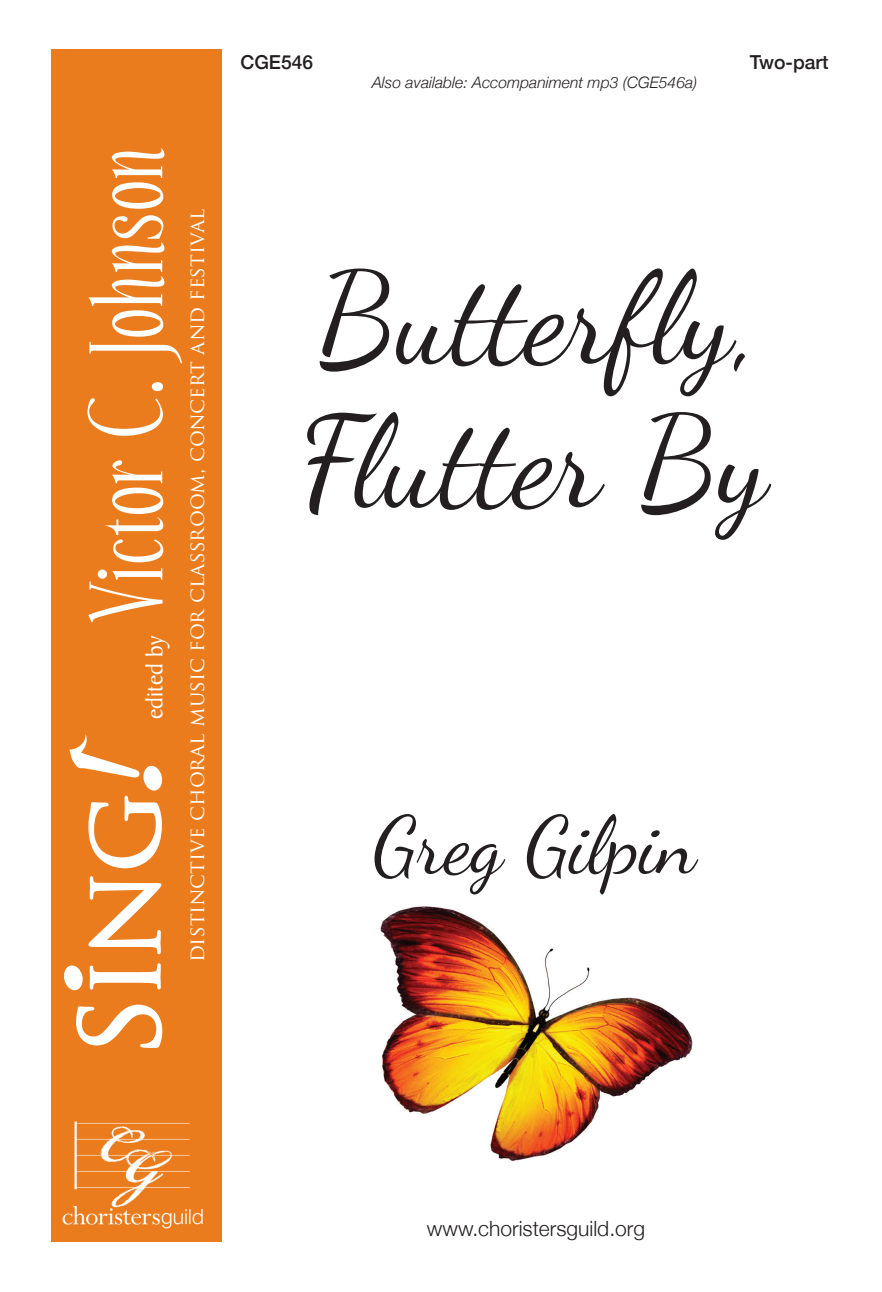
<style>
.page{position:relative;width:882px;height:1292px;background:#fff}
.page>*{position:absolute;margin:0;border:0;box-sizing:border-box;transform-origin:0 0}
.t1{font:127.75px/143.5px "Dancing Script OT";color:#231f20}
.t2{font:105px "Echelon";letter-spacing:.02em;color:#fff}
.t3{font:80.5px "Dancing Script OT";color:#231f20}
.t4{font:24.5px "Baker Signet BT";color:#fff}
.t5{font:21px "Trajan Pro";color:#fff}
.t6{font:300 21px "Helvetica Neue";color:#231f20}
.t7{font:500 19.25px "Helvetica Neue";color:#231f20}
.t8{font:italic 300 15.75px "Helvetica Neue";color:#231f20}
</style>
<div class="page">
<div style="left:51px;top:50px;width:171px;height:1192px;background:#ea7c1d"></div>
<svg style="left:64px;top:965px;width:19px;height:26px"></svg>
<svg style="left:76px;top:1004px;width:86px;height:44px"></svg>
<svg style="left:90px;top:963px;width:71px;height:26px"></svg>
<svg style="left:88px;top:876px;width:73px;height:78px"></svg>
<svg style="left:69px;top:734px;width:94px;height:134px"></svg>
<img style="left:62px;top:1121px;width:141px;height:108px">
<img style="left:380px;top:906px;width:313px;height:255px">
<h2 class="t2" style="left:77px;top:618px;width:471px;rotate:-90deg">Victor C. Johnson</h2>
<p class="t4" style="left:138px;top:719px;width:85px;rotate:-90deg">edited by</p>
<p class="t5" style="left:183px;top:962px;width:754px;rotate:-90deg">distinctive choral music for classroom, concert and festival</p>
<p class="t7" style="left:240px;top:46px;width:74px">CGE546</p>
<p class="t7" style="left:750px;top:46px;width:80px">Two-part</p>
<p class="t8" style="left:372px;top:70px;width:327px">Also available: Accompaniment mp3 (CGE546a)</p>
<h1 class="t1" style="left:302px;top:248px;width:469px">Butterfly,<br>Flutter By</h1>
<h3 class="t3" style="left:375px;top:798px;width:324px">Greg Gilpin</h3>
<p class="t6" style="left:427px;top:1211px;width:220px">www.choristersguild.org</p>
</div>
